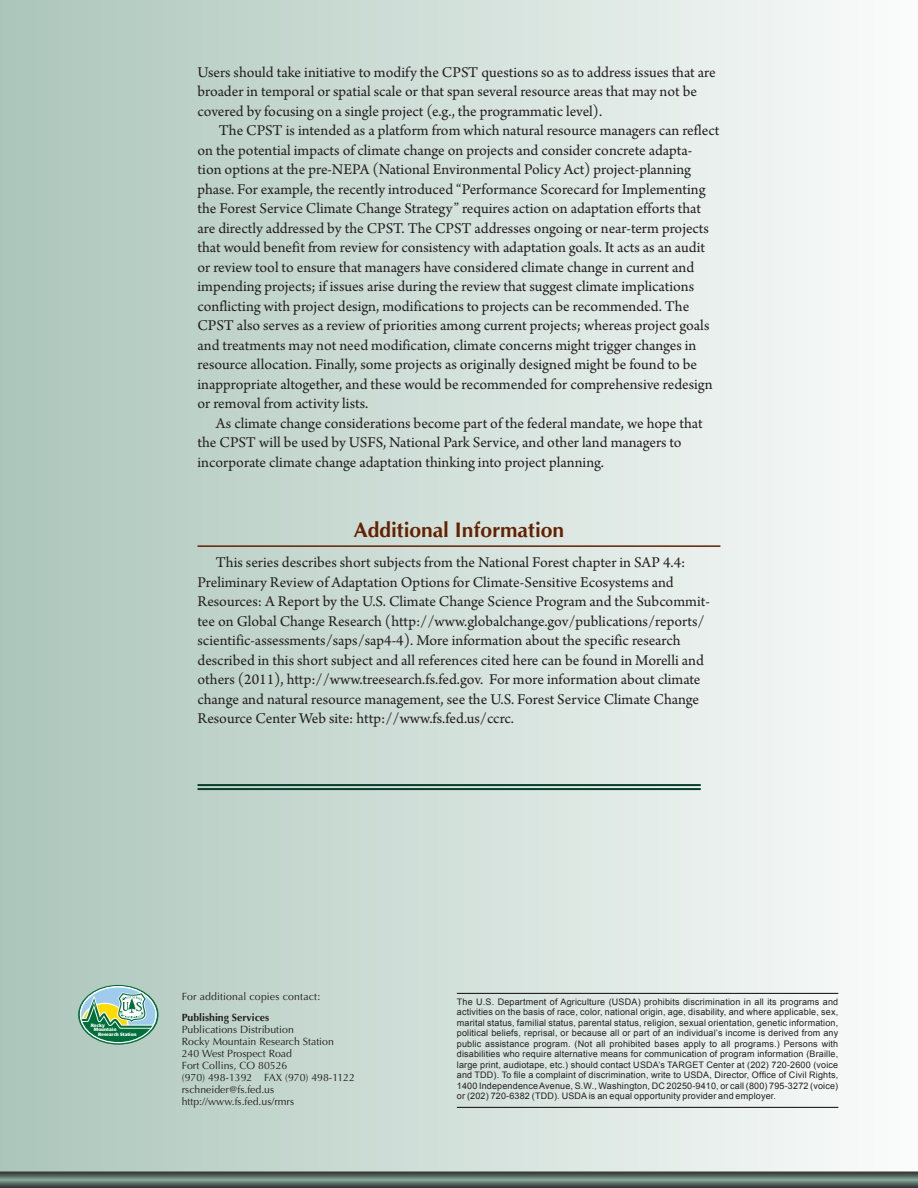
<style>
.page{position:relative;width:918px;height:1188px;background:#fff}
.page>*{position:absolute;margin:0;border:0;box-sizing:border-box;transform-origin:0 0}
.t1{font:700 21px "CG Omega";color:#642100}
.t2{font:15.75px/19.5px "Arno Pro";color:#231f20}
.t3{font:10.5px/12px "Optima";color:#231f20}
.t4{font:700 10.5px "Optima";color:#231f20}
.t5{font:9px/10.5px "Arial";letter-spacing:.02em;color:#231f20;text-align:justify}
.t6{font:700 4.65px "Poppl Laudatio";color:#fff}
</style>
<div class="page">
<div style="left:0;top:0;width:918px;height:1188px;background:linear-gradient(to right,#abc5bb,#fbfcfb)"></div>
<svg style="left:0;top:1170px;width:918px;height:18px;background:#62726c"></svg>
<hr style="left:198px;top:784px;width:503px;height:2px;background:#073e2b">
<hr style="left:198px;top:788px;width:503px;height:2px;background:#073e2b">
<hr style="left:457px;top:993px;width:381px;height:1px;background:#231f20">
<hr style="left:457px;top:1107px;width:381px;height:1px;background:#231f20">
<svg style="left:80px;top:987px;width:76px;height:55px"></svg>
<svg style="left:81px;top:992px;width:73px;height:51px;background:#80b495"></svg>
<hr style="left:198px;top:545px;width:522px;height:2px;background:#642100">
<p class="t2" style="left:198px;top:63px;width:520px">Users should take initiative to modify the CPST questions so as to address issues that are broader in temporal or spatial scale or that span several resource areas that may not be covered by focusing on a single project (e.g., the programmatic level).</p>
<p class="t2" style="left:198px;top:121px;width:523px;text-indent:21px">The CPST is intended as a platform from which natural resource managers can reflect on the potential impacts of climate change on projects and consider concrete adapta&shy;tion options at the pre-NEPA (National Environmental Policy Act) project-planning phase. For example, the recently introduced “Performance Scorecard for Implementing the Forest Service Climate Change Strategy” requires action on adaptation efforts that are directly addressed by the CPST. The CPST addresses ongoing or near-term projects that would benefit from review for consistency with adaptation goals. It acts as an audit or review tool to ensure that managers have considered climate change in current and impending projects; if issues arise during the review that suggest climate implications conflicting with project design, modifications to projects can be recommended. The CPST also serves as a review of priorities among current projects; whereas project goals and treatments may not need modification, climate concerns might trigger changes in resource allocation. Finally, some projects as originally designed might be found to be inappropriate altogether, and these would be recommended for comprehensive redesign or removal from activity lists.</p>
<p class="t2" style="left:198px;top:414px;width:507px;text-indent:18px">As climate change considerations become part of the federal mandate, we hope that the CPST will be used by USFS, National Park Service, and other land managers to incorporate climate change adaptation thinking into project planning.</p>
<h1 class="t1" style="left:354px;top:517px;width:212px">Additional Information</h1>
<p class="t2" style="left:198px;top:553px;width:514px;text-indent:18px">This series describes short subjects from the National Forest chapter in SAP 4.4:<br>Preliminary Review of Adaptation Options for Climate-Sensitive Ecosystems and Resources: A Report by the U.S. Climate Change Science Program and the Subcommit&shy;tee on Global Change Research (http://www.globalchange.gov/publications/reports/ scientific-assessments/saps/sap4-4). More information about the specific research described in this short subject and all references cited here can be found in Morelli and others (2011), http://www.treesearch.fs.fed.gov. For more information about climate change and natural resource management, see the U.S. Forest Service Climate Change Resource Center Web site: http://www.fs.fed.us/ccrc.</p>
<p class="t6" style="left:91px;top:1023px;width:16px">Rocky</p>
<p class="t6" style="left:94px;top:1027px;width:24px">Mountain</p>
<p class="t6" style="left:98px;top:1031px;width:40px">Research Station</p>
<p class="t3" style="left:182px;top:991px;width:140px">For additional copies contact:</p>
<p class="t4" style="left:182px;top:1012px;width:89px">Publishing Services</p>
<p class="t3" style="left:182px;top:1024px;width:175px">Publications Distribution<br>Rocky Mountain Research Station<br>240 West Prospect Road<br>Fort Collins, CO 80526<br>(970) 498-1392 FAX (970) 498-1122 rschneider@fs.fed.us http://www.fs.fed.us/rmrs</p>
<p class="t5" style="left:457px;top:996px;width:383px">The U.S. Department of Agriculture (USDA) prohibits discrimination in all its programs and activities on the basis of race, color, national origin, age, disability, and where applicable, sex, marital status, familial status, parental status, religion, sexual orientation, genetic information, political beliefs, reprisal, or because all or part of an individual’s income is derived from any public assistance program. (Not all prohibited bases apply to all programs.) Persons with disabilities who require alternative means for communication of program information (Braille, large print, audiotape, etc.) should contact USDA’s TARGET Center at (202) 720-2600 (voice and TDD). To file a complaint of discrimination, write to USDA, Director, Office of Civil Rights, 1400 Independence Avenue, S.W., Washington, DC 20250-9410, or call (800) 795-3272 (voice) or (202) 720-6382 (TDD). USDA is an equal opportunity provider and employer.</p>
</div>
